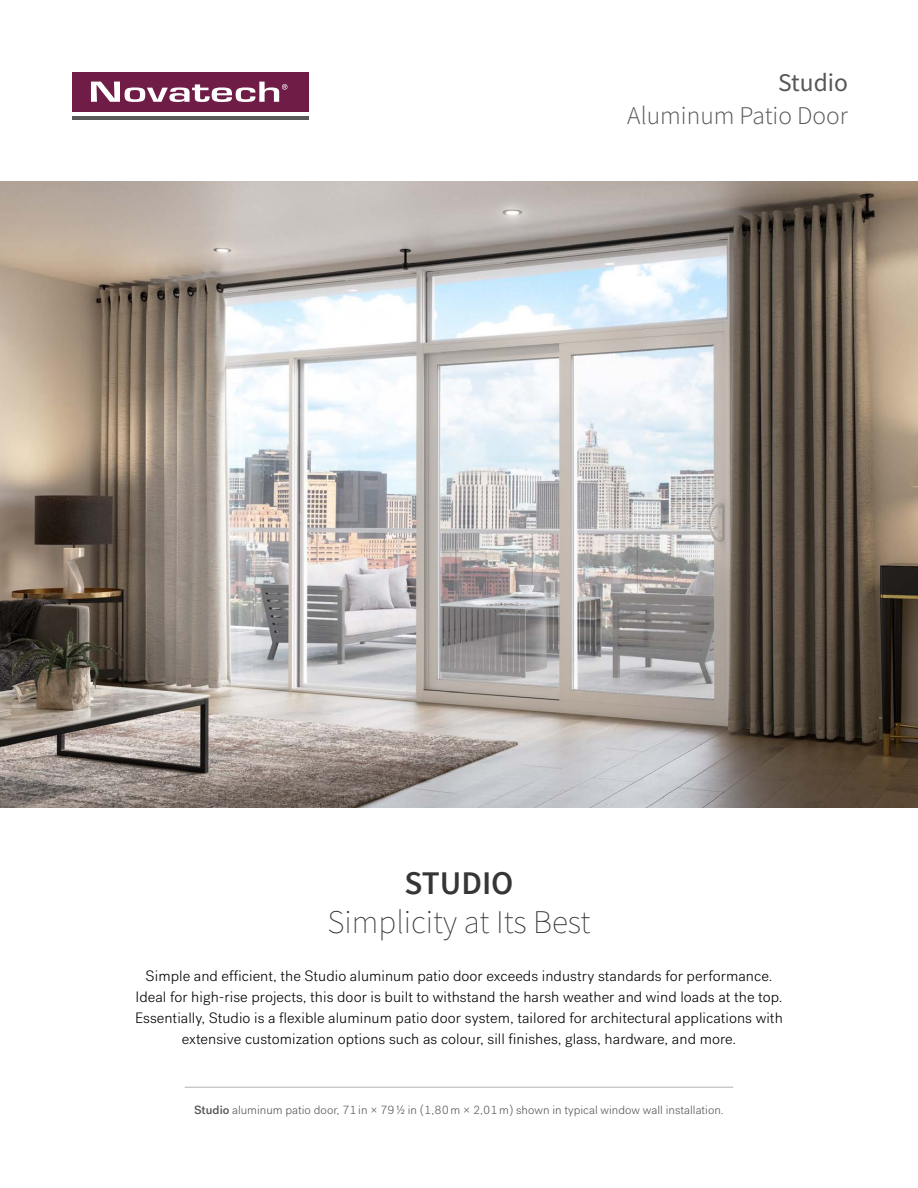
<style>
.page{position:relative;width:918px;height:1188px;background:#fff}
.page>*{position:absolute;margin:0;border:0;box-sizing:border-box;transform-origin:0 0}
.t1{font:200 33px "Source Sans Pro";color:#373636}
.t2{font:600 33px "Source Sans Pro";color:#373636}
.t3{font:300 25.5px "Source Sans Pro";color:#575756}
.t4{font:25.5px "Source Sans Pro";color:#575756}
.t5{font:300 15px/21px "Post Grotesk";letter-spacing:.005em;color:#000;text-align:center}
.t6{font:300 12px "Post Grotesk";color:#575756}
.s1{font-weight:500}
</style>
<div class="page">
<img style="left:0;top:182px;width:918px;height:626px">
<hr style="left:185px;top:1087px;width:548px;height:1px;background:#b3b2b2">
<div style="left:72px;top:72px;width:237px;height:40px;background:#6f1d46"></div>
<svg style="left:91px;top:82px;width:197px;height:20px"></svg>
<hr style="left:72px;top:116px;width:237px;height:3px;background:#5a5a59">
<h2 class="t4" style="left:778px;top:66px;width:71px">Studio</h2>
<h2 class="t3" style="left:627px;top:100px;width:222px">Aluminum Patio Door</h2>
<h1 class="t2" style="left:404px;top:863px;width:111px">STUDIO</h1>
<h1 class="t1" style="left:328px;top:903px;width:264px">Simplicity at Its Best</h1>
<p class="t5" style="left:135px;top:966px;width:649px">Simple and efficient, the Studio aluminum patio door exceeds industry standards for performance.<br>Ideal for high-rise projects, this door is built to withstand the harsh weather and wind loads at the top.<br>Essentially, Studio is a flexible aluminum patio door system, tailored for architectural applications with extensive customization options such as colour, sill finishes, glass, hardware, and more.</p>
<p class="t6" style="left:194px;top:1103px;width:531px"><span class="s1">Studio</span> aluminum patio door, 71in × 791/2 in (1,80m × 2,01m) shown in typical window wall installation.</p>
</div>
